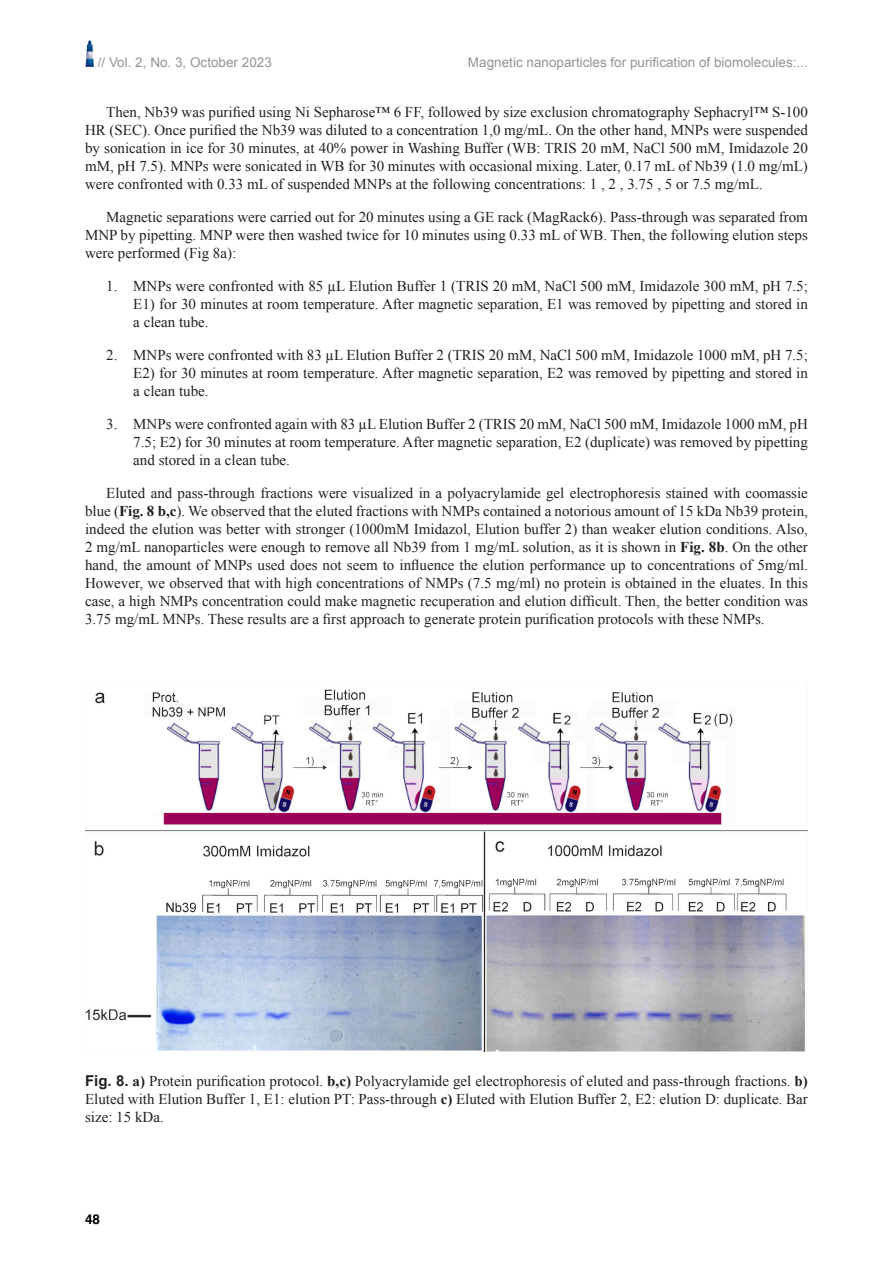
<style>
.page{position:relative;width:893px;height:1263px;background:#fff}
.page>*{position:absolute;margin:0;border:0;box-sizing:border-box;transform-origin:0 0}
.t1{font:15px/18px "Times New Roman";color:#231f20;text-align:justify}
.t2{font:13.5px "Arial";color:#939598}
.t3{font:700 13.5px "Helvetica";color:#000}
.s1{font-weight:700}
.s2{font-family:"Arial";font-weight:700}
</style>
<div class="page">
<img style="left:86px;top:41px;width:8px;height:26px">
<img style="left:85px;top:689px;width:723px;height:362px">
<p class="t2" style="left:98px;top:53px;width:176px">// Vol. 2, No. 3, October 2023</p>
<p class="t2" style="left:468px;top:53px;width:341px">Magnetic nanoparticles for purification of biomolecules:...</p>
<p class="t1" style="left:85px;top:102px;width:724px;text-indent:21px">Then, Nb39 was purified using Ni Sepharose™ 6 FF, followed by size exclusion chromatography Sephacryl™ S-100<br>HR (SEC). Once purified the Nb39 was diluted to a concentration 1,0 mg/mL. On the other hand, MNPs were suspended by sonication in ice for 30 minutes, at 40% power in Washing Buffer (WB: TRIS 20 mM, NaCl 500 mM, Imidazole 20 mM, pH 7.5). MNPs were sonicated in WB for 30 minutes with occasional mixing. Later, 0.17 mL of Nb39 (1.0 mg/mL) were confronted with 0.33 mL of suspended MNPs at the following concentrations: 1 , 2 , 3.75 , 5 or 7.5 mg/mL.</p>
<p class="t1" style="left:85px;top:207px;width:724px;text-indent:21px">Magnetic separations were carried out for 20 minutes using a GE rack (MagRack6). Pass-through was separated from MNP by pipetting. MNP were then washed twice for 10 minutes using 0.33 mL of WB. Then, the following elution steps were performed (Fig 8a):</p>
<p class="t1" style="left:133px;top:276px;width:676px;text-indent:-27px">1. MNPs were confronted with 85 µL Elution Buffer 1 (TRIS 20 mM, NaCl 500 mM, Imidazole 300 mM, pH 7.5; E1) for 30 minutes at room temperature. After magnetic separation, E1 was removed by pipetting and stored in a clean tube.</p>
<p class="t1" style="left:133px;top:345px;width:676px;text-indent:-27px">2. MNPs were confronted with 83 µL Elution Buffer 2 (TRIS 20 mM, NaCl 500 mM, Imidazole 1000 mM, pH 7.5; E2) for 30 minutes at room temperature. After magnetic separation, E2 was removed by pipetting and stored in a clean tube.</p>
<p class="t1" style="left:133px;top:414px;width:676px;text-indent:-27px">3. MNPs were confronted again with 83 µL Elution Buffer 2 (TRIS 20 mM, NaCl 500 mM, Imidazole 1000 mM, pH 7.5; E2) for 30 minutes at room temperature. After magnetic separation, E2 (duplicate) was removed by pipetting and stored in a clean tube.</p>
<p class="t1" style="left:85px;top:483px;width:724px;text-indent:21px">Eluted and pass-through fractions were visualized in a polyacrylamide gel electrophoresis stained with coomassie blue (<span class="s1">Fig. 8 b,c</span>). We observed that the eluted fractions with NMPs contained a notorious amount of 15 kDa Nb39 protein, indeed the elution was better with stronger (1000mM Imidazol, Elution buffer 2) than weaker elution conditions. Also, 2 mg/mL nanoparticles were enough to remove all Nb39 from 1 mg/mL solution, as it is shown in <span class="s1">Fig. 8b</span>. On the other hand, the amount of MNPs used does not seem to influence the elution performance up to concentrations of 5mg/ml.<br>However, we observed that with high concentrations of NMPs (7.5 mg/ml) no protein is obtained in the eluates. In this case, a high NMPs concentration could make magnetic recuperation and elution difficult. Then, the better condition was 3.75 mg/mL MNPs. These results are a first approach to generate protein purification protocols with these NMPs.</p>
<p class="t1" style="left:85px;top:1071px;width:724px"><span class="s2">Fig. 8.</span> <span class="s1">a)</span> Protein purification protocol. <span class="s1">b,c)</span> Polyacrylamide gel electrophoresis of eluted and pass-through fractions. <span class="s1">b)<br></span>Eluted with Elution Buffer 1, E1: elution PT: Pass-through <span class="s1">c)</span> Eluted with Elution Buffer 2, E2: elution D: duplicate. Bar size: 15 kDa.</p>
<p class="t3" style="left:85px;top:1208px;width:17px">48</p>
</div>
